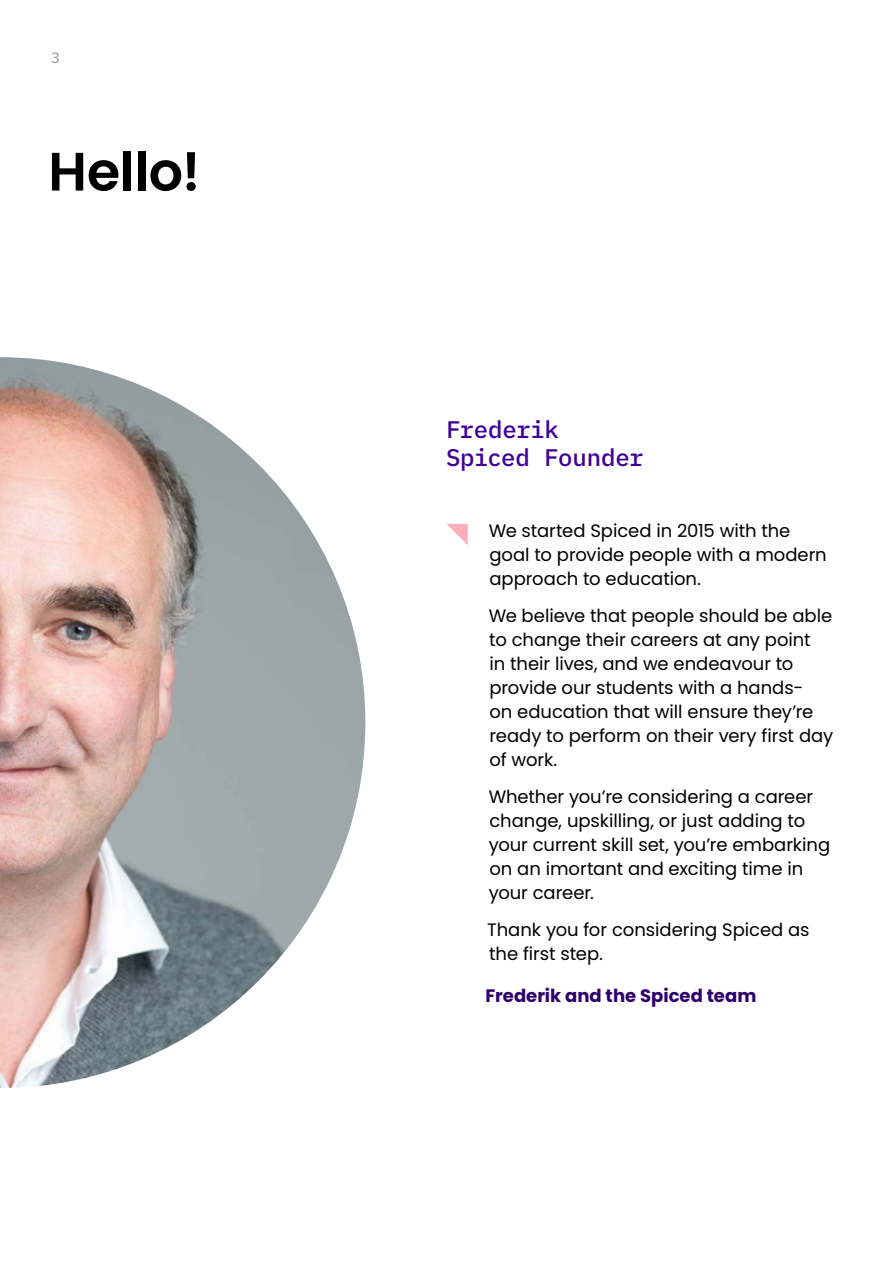
<style>
.page{position:relative;width:893px;height:1263px;background:#fff}
.page>*{position:absolute;margin:0;border:0;box-sizing:border-box;transform-origin:0 0}
.t1{font:600 54px "Poppins";letter-spacing:-.01em;color:#000}
.t2{font:500 24px/28.8px "IBM Plex Mono";letter-spacing:-.015em;color:#3f0097}
.t3{font:18px/24px "Poppins";letter-spacing:-.005em;color:#000}
.t4{font:700 18px "Poppins";color:#2e016d}
.t5{font:15px "IBM Plex Mono";color:#969696}
</style>
<div class="page">
<img style="left:0;top:357px;width:365px;height:731px">
<svg style="left:447px;top:524px;width:21px;height:21px"></svg>
<p class="t5" style="left:51px;top:46px;width:10px">3</p>
<h1 class="t1" style="left:48px;top:140px;width:154px">Hello!</h1>
<h2 class="t2" style="left:446px;top:413px;width:199px">Frederik<br>Spiced Founder</h2>
<p class="t3" style="left:489px;top:519px;width:340px">We started Spiced in 2015 with the goal to provide people with a modern approach to education.</p>
<p class="t3" style="left:489px;top:604px;width:346px">We believe that people should be able to change their careers at any point<br>in their lives, and we endeavour to provide our students with a hands-<br>on education that will ensure they’re ready to perform on their very first day of work.</p>
<p class="t3" style="left:489px;top:785px;width:343px">Whether you’re considering a career change, upskilling, or just adding to your current skill set, you’re embarking on an imortant and exciting time in your career.</p>
<p class="t3" style="left:487px;top:917px;width:324px">Thank you for considering Spiced as the first step.</p>
<p class="t4" style="left:486px;top:985px;width:272px">Frederik and the Spiced team</p>
</div>
